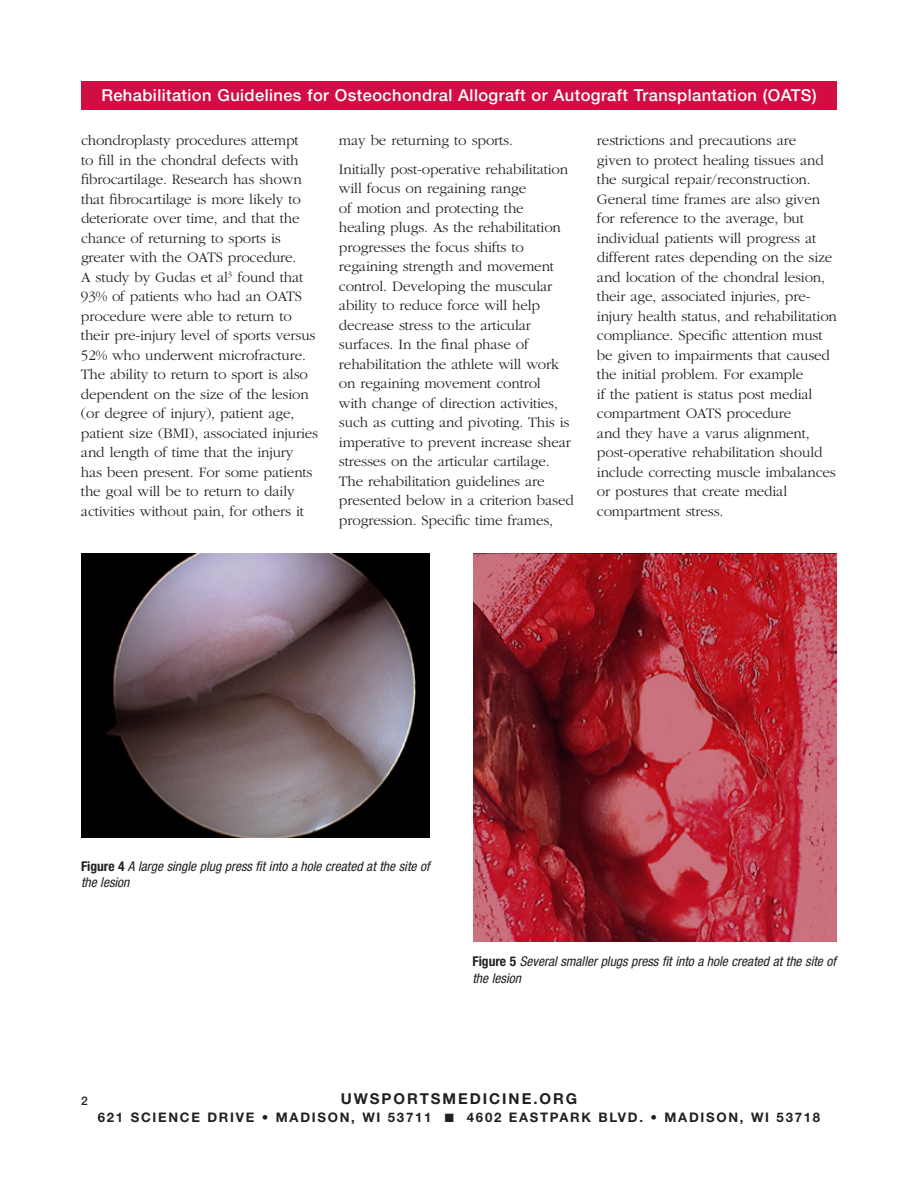
<style>
.page{position:relative;width:918px;height:1188px;background:#fff}
.page>*{position:absolute;margin:0;border:0;box-sizing:border-box;transform-origin:0 0}
.t1{font:500 16.5px "Helvetica Neue LT Std";letter-spacing:.025em;color:#fff}
.t2{font:300 15px/19.5px "Garamond";letter-spacing:-.01em;color:#231f20}
.t3{font:700 15px "Helvetica Neue LT Std";letter-spacing:.13em;color:#231f20}
.t4{font:italic condensed 13.5px/16.5px "Helvetica Neue LT Std";color:#231f20}
.t5{font:700 13.2px "Helvetica Neue LT Std";letter-spacing:.13em;color:#231f20}
.t6{font:500 12px "Helvetica Neue LT Std";color:#231f20}
.s1{font-weight:700;font-style:normal}
</style>
<div class="page">
<div style="left:81px;top:81px;width:756px;height:28px;background:#d20d44"></div>
<img style="left:81px;top:554px;width:349px;height:284px">
<img style="left:473px;top:554px;width:364px;height:388px">
<p class="t1" style="left:101px;top:85px;width:717px">Rehabilitation Guidelines for Osteochondral Allograft or Autograft Transplantation (OATS)</p>
<p class="t2" style="left:81px;top:131px;width:239px">chondroplasty procedures attempt<br>to fill in the chondral defects with fibrocartilage. Research has shown that fibrocartilage is more likely to deteriorate over time, and that the chance of returning to sports is greater with the OATS procedure.<br>A study by Gudas et al<sup>3</sup> found that 93% of patients who had an OATS procedure were able to return to their pre-injury level of sports versus 52% who underwent microfracture.<br>The ability to return to sport is also dependent on the size of the lesion (or degree of injury), patient age, patient size (BMI), associated injuries and length of time that the injury has been present. For some patients the goal will be to return to daily activities without pain, for others it</p>
<p class="t2" style="left:339px;top:126px;width:231px;line-height:28.5px">may be returning to sports.<br>Initially post-operative rehabilitation</p>
<p class="t2" style="left:339px;top:179px;width:236px">will focus on regaining range<br>of motion and protecting the<br>healing plugs. As the rehabilitation progresses the focus shifts to regaining strength and movement control. Developing the muscular ability to reduce force will help decrease stress to the articular surfaces. In the final phase of rehabilitation the athlete will work on regaining movement control<br>with change of direction activities, such as cutting and pivoting. This is imperative to prevent increase shear stresses on the articular cartilage.<br>The rehabilitation guidelines are presented below in a criterion based progression. Specific time frames,</p>
<p class="t2" style="left:597px;top:131px;width:242px">restrictions and precautions are<br>given to protect healing tissues and the surgical repair/reconstruction.<br>General time frames are also given for reference to the average, but individual patients will progress at different rates depending on the size and location of the chondral lesion, their age, associated injuries, pre&shy;injury health status, and rehabilitation compliance. Specific attention must be given to impairments that caused the initial problem. For example<br>if the patient is status post medial compartment OATS procedure<br>and they have a varus alignment, post-operative rehabilitation should include correcting muscle imbalances or postures that create medial compartment stress.</p>
<p class="t4" style="left:81px;top:858px;width:350px"><span class="s1">Figure 4</span> A large single plug press fit into a hole created at the site of the lesion</p>
<p class="t4" style="left:472px;top:954px;width:365px"><span class="s1">Figure 5</span> Several smaller plugs press fit into a hole created at the site of the lesion</p>
<p class="t6" style="left:81px;top:1093px;width:8px">2</p>
<p class="t3" style="left:341px;top:1090px;width:238px">UWSPORTSMEDICINE.ORG</p>
<p class="t5" style="left:98px;top:1109px;width:724px">621 SCIENCE DRIVE • MADISON, WI 53711 ■ 4602 EASTPARK BLVD. • MADISON, WI 53718</p>
</div>
